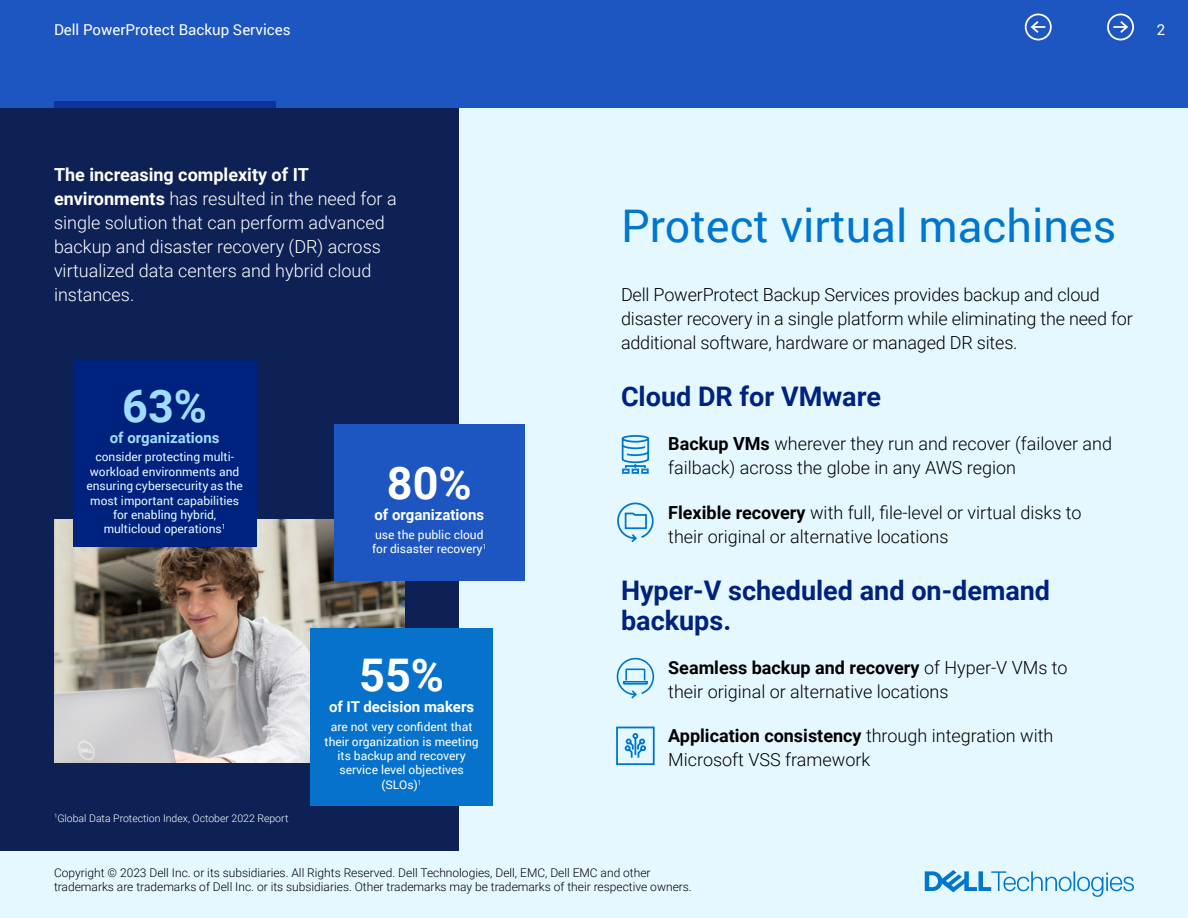
<style>
.page{position:relative;width:1188px;height:918px;background:#fff}
.page>*{position:absolute;margin:0;border:0;box-sizing:border-box;transform-origin:0 0}
.Page_Header{font:45px "Roboto";color:#0076ce}
.t1{font:700 45px "Roboto";color:#fff}
.t2{font:700 45px "Roboto";color:#9fddff}
.Body_Copy_Header{font:700 27px/30px "Roboto";color:#00227f}
.Body_Copy_Icons{font:300 18px/24px "Roboto";color:#000}
.Sidebar{font:300 18px/24px "Roboto";color:#fff}
.Page_Copy{font:300 18px/24px "Roboto";letter-spacing:-.01em;color:#000}
.t3{font:700 15px "Roboto";color:#fff}
.t4{font:15px "Roboto";color:#fff}
.t5{font:700 15px "Roboto";color:#9fddff}
.t6{font:300 12px/14.4px "Roboto";color:#000}
.Stats{font:12px/14.4px "Roboto";color:#e5f8ff;text-align:center}
.Stats-2{font:12px/14.4px "Roboto";color:#fff}
.Source{font:300 10.5px "Roboto";color:#fff}
.s1{font-weight:700}
</style>
<div class="page">
<div style="left:0;top:108px;width:1188px;height:810px;background:#e5f8ff"></div>
<div style="left:0;top:0;width:1188px;height:108px;background:#1d56c0"></div>
<div style="left:0;top:108px;width:459px;height:742px;background:#0d2155"></div>
<img style="left:54px;top:520px;width:351px;height:243px">
<div style="left:54px;top:101px;width:221px;height:7px;background:#0c32a4"></div>
<svg style="left:616px;top:726px;width:39px;height:40px"></svg>
<svg style="left:621px;top:435px;width:29px;height:39px"></svg>
<svg style="left:616px;top:657px;width:39px;height:42px"></svg>
<svg style="left:617px;top:502px;width:37px;height:41px"></svg>
<svg style="left:925px;top:870px;width:209px;height:27px"></svg>
<div style="left:334px;top:424px;width:191px;height:156px;background:#1d56c0"></div>
<div style="left:310px;top:628px;width:183px;height:177px;background:#0672cb"></div>
<div style="left:73px;top:361px;width:183px;height:186px;background:#00227f"></div>
<svg style="left:1107px;top:14px;width:27px;height:26px"></svg>
<svg style="left:1025px;top:14px;width:27px;height:26px"></svg>
<p class="t4" style="left:54px;top:19px;width:238px">Dell PowerProtect Backup Services</p>
<p class="t4" style="left:1157px;top:19px;width:10px">2</p>
<p class="Sidebar" style="left:54px;top:162px;width:344px"><span class="s1">The increasing complexity of IT environments</span> has resulted in the need for a single solution that can perform advanced backup and disaster recovery (DR) across virtualized data centers and hybrid cloud instances.</p>
<p class="t2" style="left:122px;top:374px;width:86px">63%</p>
<p class="t5" style="left:110px;top:427px;width:111px">of organizations</p>
<p class="Stats" style="left:86px;top:450px;width:158px">consider protecting multi&shy;workload environments and ensuring cybersecurity as the most important capabilities for enabling hybrid, multicloud operations<sup>1</sup></p>
<p class="t1" style="left:387px;top:451px;width:86px">80%</p>
<p class="t3" style="left:374px;top:504px;width:111px">of organizations</p>
<p class="Stats-2" style="left:372px;top:527px;width:116px">use the public cloud for disaster recovery<sup>1</sup></p>
<p class="Source" style="left:54px;top:811px;width:236px"><sup>1</sup>Global Data Protection Index, October 2022 Report</p>
<p class="t1" style="left:359px;top:644px;width:86px">55%</p>
<p class="t3" style="left:329px;top:697px;width:147px">of IT decision makers</p>
<p class="Stats-2" style="left:325px;top:719px;width:156px;text-align:center">are not very confident that their organization is meeting its backup and recovery service level objectives (SLOs)<sup>1</sup></p>
<p class="Page_Header" style="left:621px;top:194px;width:497px">Protect virtual machines</p>
<p class="Page_Copy" style="left:621px;top:282px;width:513px">Dell PowerProtect Backup Services provides backup and cloud disaster recovery in a single platform while eliminating the need for additional software, hardware or managed DR sites.</p>
<p class="Body_Copy_Header" style="left:621px;top:381px;width:261px">Cloud DR for VMware</p>
<p class="Body_Copy_Icons" style="left:668px;top:431px;width:445px"><span class="s1">Backup VMs</span> wherever they run and recover (failover and failback) across the globe in any AWS region</p>
<p class="Body_Copy_Icons" style="left:668px;top:500px;width:415px"><span class="s1">Flexible recovery</span> with full, file-level or virtual disks to their original or alternative locations</p>
<p class="Body_Copy_Header" style="left:621px;top:574px;width:431px">Hyper-V scheduled and on-demand backups.</p>
<p class="Body_Copy_Icons" style="left:668px;top:655px;width:401px"><span class="s1">Seamless backup and recovery</span> of Hyper-V VMs to their original or alternative locations</p>
<p class="Body_Copy_Icons" style="left:668px;top:723px;width:387px"><span class="s1">Application consistency</span> through integration with<br>Microsoft VSS framework</p>
<p class="t6" style="left:54px;top:865px;width:639px">Copyright © 2023 Dell Inc. or its subsidiaries. All Rights Reserved. Dell Technologies, Dell, EMC, Dell EMC and other trademarks are trademarks of Dell Inc. or its subsidiaries. Other trademarks may be trademarks of their respective owners.</p>
</div>
